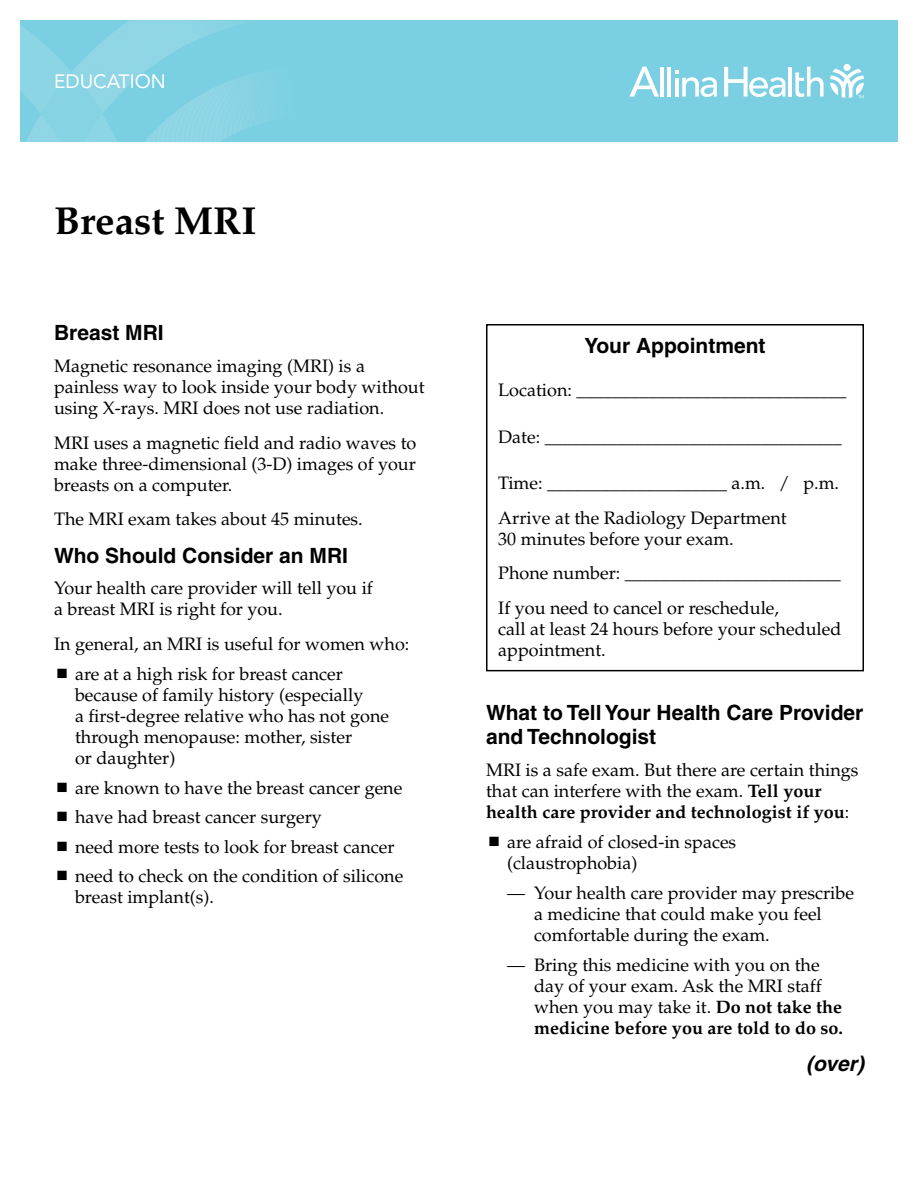
<style>
.page{position:relative;width:918px;height:1188px;background:#fff}
.page>*{position:absolute;margin:0;border:0;box-sizing:border-box;transform-origin:0 0}
.t1{font:700 39px "Palatino";color:#000}
.t2{font:700 21px/24px "Helvetica";color:#000}
.t3{font:italic 700 21px "Helvetica";color:#000}
.t4{font:19.2px "Avenir LT Std";color:#fff}
.t5{font:18px/21px "Palatino";color:#000}
.s1{font-weight:700}
</style>
<div class="page">
<div style="left:20px;top:20px;width:878px;height:122px;background:#7ad0e2"></div>
<svg style="left:20px;top:20px;width:246px;height:122px"></svg>
<svg style="left:830px;top:69px;width:34px;height:29px"></svg>
<div style="left:844px;top:64px;width:7px;height:7px;background:#fff;border-radius:50%"></div>
<hr style="left:660px;top:67px;width:4px;height:30px;background:#fff">
<hr style="left:667px;top:67px;width:4px;height:30px;background:#fff">
<hr style="left:789px;top:67px;width:3px;height:30px;background:#fff">
<svg style="left:795px;top:67px;width:29px;height:30px"></svg>
<svg style="left:675px;top:71px;width:42px;height:26px"></svg>
<svg style="left:629px;top:67px;width:30px;height:30px"></svg>
<svg style="left:724px;top:67px;width:62px;height:30px"></svg>
<div style="left:486px;top:324px;width:378px;height:347px;border:2px solid #000"></div>
<p class="t4" style="left:54px;top:70px;width:113px">EDUCATION</p>
<h1 class="t1" style="left:54px;top:198px;width:204px">Breast MRI</h1>
<p class="t2" style="left:54px;top:320px;width:111px">Breast MRI</p>
<p class="t5" style="left:54px;top:356px;width:372px">Magnetic resonance imaging (MRI) is a painless way to look inside your body without using X-rays. MRI does not use radiation.</p>
<p class="t5" style="left:54px;top:432px;width:364px;text-align:justify">MRI uses a magnetic field and radio waves to make three-dimensional (3-D) images of your breasts on a computer.</p>
<p class="t5" style="left:54px;top:509px;width:310px">The MRI exam takes about 45 minutes.</p>
<p class="t2" style="left:54px;top:543px;width:296px">Who Should Consider an MRI</p>
<p class="t5" style="left:54px;top:578px;width:320px">Your health care provider will tell you if a breast MRI is right for you.</p>
<p class="t5" style="left:75px;top:629px;width:336px;line-height:30px;text-indent:-21px">In general, an MRI is useful for women who: are at a high risk for breast cancer</p>
<p class="t5" style="left:75px;top:685px;width:316px">because of family history (especially<br>a first-degree relative who has not gone through menopause: mother, sister<br>or daughter)</p>
<p class="t5" style="left:75px;top:773px;width:330px;line-height:29.7px">are known to have the breast cancer gene have had breast cancer surgery<br>need more tests to look for breast cancer need to check on the condition of silicone</p>
<p class="t5" style="left:75px;top:887px;width:141px">breast implant(s).</p>
<p class="t2" style="left:584px;top:333px;width:183px">Your Appointment</p>
<p class="t5" style="left:498px;top:380px;width:350px">Location: ______________________________</p>
<p class="t5" style="left:498px;top:427px;width:345px">Date: _________________________________</p>
<p class="t5" style="left:498px;top:466px;width:342px;line-height:34.5px">Time: ____________________ a.m. / p.m.<br>Arrive at the Radiology Department</p>
<p class="t5" style="left:498px;top:522px;width:344px;line-height:34.5px">30 minutes before your exam.<br>Phone number: ________________________<br>If you need to cancel or reschedule,</p>
<p class="t5" style="left:498px;top:619px;width:345px">call at least 24 hours before your scheduled appointment.</p>
<p class="t2" style="left:486px;top:701px;width:379px">What to Tell Your Health Care Provider and Technologist</p>
<p class="t5" style="left:486px;top:760px;width:374px">MRI is a safe exam. But there are certain things that can interfere with the exam. <span class="s1">Tell your health care provider and technologist if you</span>:</p>
<p class="t5" style="left:507px;top:832px;width:231px">are afraid of closed-in spaces (claustrophobia)</p>
<p class="t5" style="left:534px;top:883px;width:321px;text-indent:-27px">— Your health care provider may prescribe a medicine that could make you feel comfortable during the exam.</p>
<p class="t5" style="left:534px;top:954px;width:311px;text-indent:-27px">— Bring this medicine with you on the day of your exam. Ask the MRI staff when you may take it. <span class="s1">Do not take the medicine before you are told to do so.</span></p>
<p class="t3" style="left:806px;top:1051px;width:59px">(over)</p>
</div>
